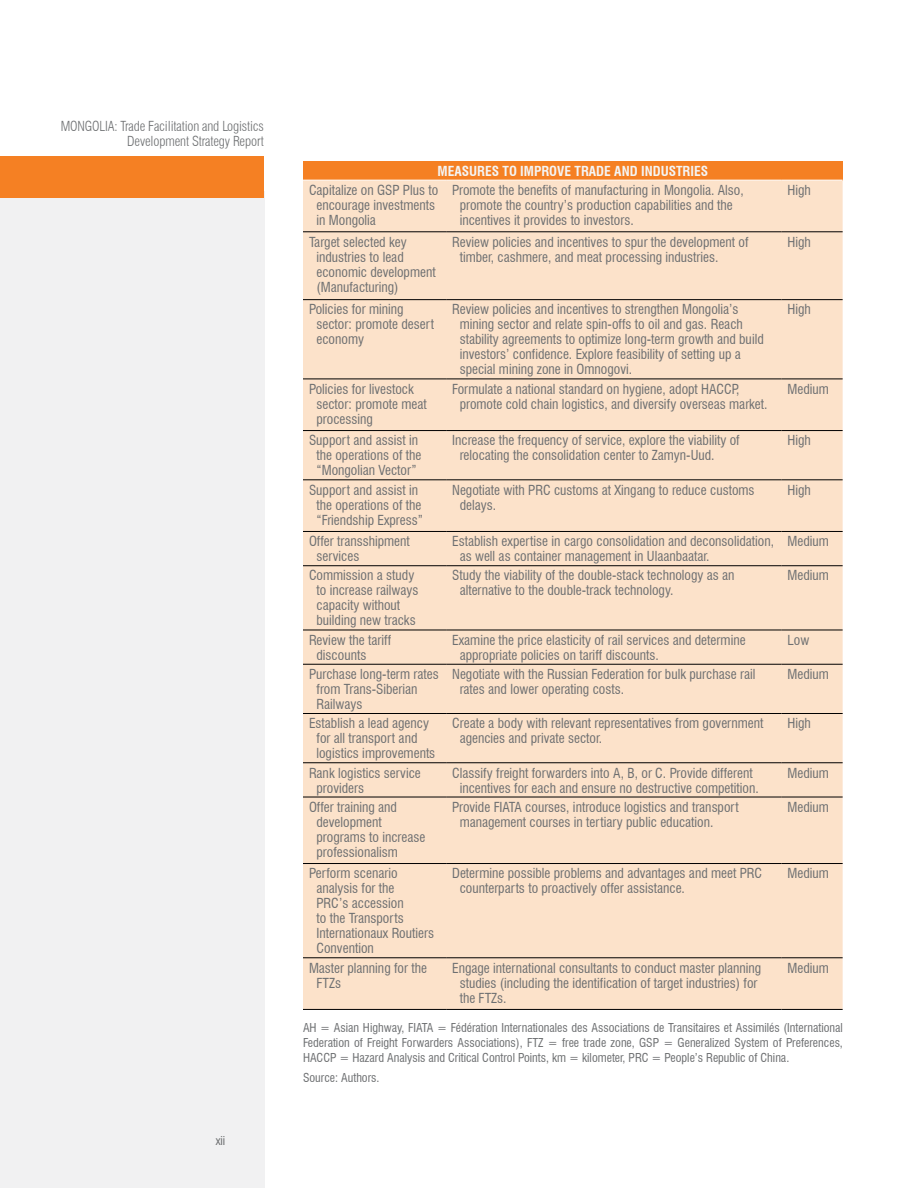
<style>
.page{position:relative;width:918px;height:1188px;background:#fff}
.page>*{position:absolute;margin:0;border:0;box-sizing:border-box;transform-origin:0 0}
.t1{font:condensed 13.5px/15px "Swiss 721 BT";color:#6d6f71}
.t2{font:300 condensed 13.5px/15px "Swiss 721 BT";letter-spacing:-.01em;color:#6d6f71;text-align:right}
.t3{font:700 condensed 13.5px "Swiss 721 BT";color:#f4f5f5}
.t4{font:condensed 12px/15px "Swiss 721 BT";color:#6d6f71;text-align:justify}
</style>
<div class="page">
<div style="left:0;top:191px;width:265px;height:997px;background:#f1f1f2"></div>
<div style="left:0;top:156px;width:264px;height:42px;background:#f58023"></div>
<div style="left:303px;top:161px;width:540px;height:19px;background:#f58023"></div>
<div style="left:303px;top:181px;width:540px;height:828px;background:#fce2ca"></div>
<hr style="left:303px;top:232px;width:143px;height:1px;background:#000">
<hr style="left:446px;top:232px;width:336px;height:1px;background:#000">
<hr style="left:782px;top:232px;width:61px;height:1px;background:#000">
<hr style="left:303px;top:299px;width:143px;height:1px;background:#000">
<hr style="left:446px;top:299px;width:336px;height:1px;background:#000">
<hr style="left:782px;top:299px;width:61px;height:1px;background:#000">
<hr style="left:303px;top:379px;width:143px;height:1px;background:#000">
<hr style="left:446px;top:379px;width:336px;height:1px;background:#000">
<hr style="left:782px;top:379px;width:61px;height:1px;background:#000">
<hr style="left:303px;top:430px;width:143px;height:1px;background:#000">
<hr style="left:446px;top:430px;width:336px;height:1px;background:#000">
<hr style="left:782px;top:430px;width:61px;height:1px;background:#000">
<hr style="left:303px;top:480px;width:143px;height:1px;background:#000">
<hr style="left:446px;top:480px;width:336px;height:1px;background:#000">
<hr style="left:782px;top:480px;width:61px;height:1px;background:#000">
<hr style="left:303px;top:531px;width:143px;height:1px;background:#000">
<hr style="left:446px;top:531px;width:336px;height:1px;background:#000">
<hr style="left:782px;top:531px;width:61px;height:1px;background:#000">
<hr style="left:303px;top:565px;width:143px;height:1px;background:#000">
<hr style="left:446px;top:565px;width:336px;height:1px;background:#000">
<hr style="left:782px;top:565px;width:61px;height:1px;background:#000">
<hr style="left:303px;top:630px;width:143px;height:1px;background:#000">
<hr style="left:446px;top:630px;width:336px;height:1px;background:#000">
<hr style="left:782px;top:630px;width:61px;height:1px;background:#000">
<hr style="left:303px;top:664px;width:143px;height:1px;background:#000">
<hr style="left:446px;top:664px;width:336px;height:1px;background:#000">
<hr style="left:782px;top:664px;width:61px;height:1px;background:#000">
<hr style="left:303px;top:713px;width:143px;height:1px;background:#000">
<hr style="left:446px;top:713px;width:336px;height:1px;background:#000">
<hr style="left:782px;top:713px;width:61px;height:1px;background:#000">
<hr style="left:303px;top:763px;width:143px;height:1px;background:#000">
<hr style="left:446px;top:763px;width:336px;height:1px;background:#000">
<hr style="left:782px;top:763px;width:61px;height:1px;background:#000">
<hr style="left:303px;top:797px;width:143px;height:1px;background:#000">
<hr style="left:446px;top:797px;width:336px;height:1px;background:#000">
<hr style="left:782px;top:797px;width:61px;height:1px;background:#000">
<hr style="left:303px;top:958px;width:143px;height:1px;background:#000">
<hr style="left:446px;top:958px;width:336px;height:1px;background:#000">
<hr style="left:782px;top:958px;width:61px;height:1px;background:#000">
<hr style="left:303px;top:1009px;width:143px;height:1px;background:#000">
<hr style="left:446px;top:1009px;width:336px;height:1px;background:#000">
<hr style="left:782px;top:1009px;width:61px;height:1px;background:#000">
<hr style="left:303px;top:863px;width:143px;height:1px;background:#000">
<hr style="left:446px;top:863px;width:336px;height:1px;background:#000">
<hr style="left:782px;top:863px;width:61px;height:1px;background:#000">
<p class="t2" style="left:61px;top:118px;width:205px">MONGOLIA: Trade Facilitation and Logistics<br>Development Strategy Report</p>
<p class="t4" style="left:216px;top:1134px;width:11px">xii</p>
<p class="t3" style="left:438px;top:163px;width:272px">MEASURES TO IMPROVE TRADE AND INDUSTRIES</p>
<p class="t1" style="left:316px;top:182px;width:123px;text-indent:-8px">Capitalize on GSP Plus to encourage investments in Mongolia</p>
<p class="t1" style="left:460px;top:182px;width:286px;text-indent:-8px">Promote the benefits of manufacturing in Mongolia. Also, promote the country’s production capabilities and the incentives it provides to investors.</p>
<p class="t1" style="left:788px;top:182px;width:25px">High</p>
<p class="t1" style="left:316px;top:234px;width:121px;text-indent:-8px">Target selected key industries to lead economic development (Manufacturing)</p>
<p class="t1" style="left:460px;top:234px;width:290px;text-indent:-8px">Review policies and incentives to spur the development of timber, cashmere, and meat processing industries.</p>
<p class="t1" style="left:788px;top:234px;width:25px">High</p>
<p class="t1" style="left:316px;top:302px;width:119px;text-indent:-8px">Policies for mining sector: promote desert economy</p>
<p class="t1" style="left:460px;top:302px;width:306px;text-indent:-8px">Review policies and incentives to strengthen Mongolia’s mining sector and relate spin-offs to oil and gas. Reach stability agreements to optimize long-term growth and build investors’ confidence. Explore feasibility of setting up a special mining zone in Omnogovi.</p>
<p class="t1" style="left:788px;top:302px;width:25px">High</p>
<p class="t1" style="left:316px;top:381px;width:112px;text-indent:-8px">Policies for livestock sector: promote meat processing</p>
<p class="t1" style="left:460px;top:381px;width:309px;text-indent:-8px">Formulate a national standard on hygiene, adopt HACCP, promote cold chain logistics, and diversify overseas market.</p>
<p class="t1" style="left:788px;top:381px;width:43px">Medium</p>
<p class="t1" style="left:309px;top:433px;width:114px;text-align:center">Support and assist in the operations of the “Mongolian Vector”</p>
<p class="t1" style="left:460px;top:433px;width:282px;text-indent:-8px">Increase the frequency of service, explore the viability of relocating the consolidation center to Zamyn-Uud.</p>
<p class="t1" style="left:788px;top:433px;width:25px">High</p>
<p class="t1" style="left:309px;top:482px;width:116px;text-align:center">Support and assist in the operations of the “Friendship Express”</p>
<p class="t1" style="left:460px;top:482px;width:296px;text-indent:-8px">Negotiate with PRC customs at Xingang to reduce customs delays.</p>
<p class="t1" style="left:788px;top:482px;width:25px">High</p>
<p class="t1" style="left:316px;top:534px;width:95px;text-indent:-8px">Offer transshipment services</p>
<p class="t1" style="left:460px;top:534px;width:316px;text-indent:-8px">Establish expertise in cargo consolidation and deconsolidation, as well as container management in Ulaanbaatar.</p>
<p class="t1" style="left:788px;top:534px;width:43px">Medium</p>
<p class="t1" style="left:316px;top:568px;width:103px;text-indent:-8px">Commission a study to increase railways capacity without building new tracks</p>
<p class="t1" style="left:460px;top:568px;width:276px;text-indent:-8px">Study the viability of the double-stack technology as an alternative to the double-track technology.</p>
<p class="t1" style="left:788px;top:568px;width:43px">Medium</p>
<p class="t1" style="left:316px;top:632px;width:76px;text-indent:-8px">Review the tariff discounts</p>
<p class="t1" style="left:460px;top:632px;width:288px;text-indent:-8px">Examine the price elasticity of rail services and determine appropriate policies on tariff discounts.</p>
<p class="t1" style="left:788px;top:632px;width:23px">Low</p>
<p class="t1" style="left:316px;top:667px;width:124px;text-indent:-8px">Purchase long-term rates from Trans-Siberian<br>Railways</p>
<p class="t1" style="left:460px;top:667px;width:297px;text-indent:-8px">Negotiate with the Russian Federation for bulk purchase rail rates and lower operating costs.</p>
<p class="t1" style="left:788px;top:667px;width:43px">Medium</p>
<p class="t1" style="left:316px;top:716px;width:120px;text-indent:-8px">Establish a lead agency for all transport and logistics improvements</p>
<p class="t1" style="left:460px;top:716px;width:305px;text-indent:-8px">Create a body with relevant representatives from government agencies and private sector.</p>
<p class="t1" style="left:788px;top:716px;width:25px">High</p>
<p class="t1" style="left:316px;top:765px;width:106px;text-indent:-8px">Rank logistics service providers</p>
<p class="t1" style="left:452px;top:765px;width:308px;text-align:center">Classify freight forwarders into A, B, or C. Provide different incentives for each and ensure no destructive competition.</p>
<p class="t1" style="left:788px;top:765px;width:43px">Medium</p>
<p class="t1" style="left:316px;top:799px;width:110px;text-indent:-8px">Offer training and development programs to increase professionalism</p>
<p class="t1" style="left:460px;top:799px;width:281px;text-indent:-8px">Provide FIATA courses, introduce logistics and transport management courses in tertiary public education.</p>
<p class="t1" style="left:788px;top:799px;width:43px">Medium</p>
<p class="t1" style="left:316px;top:866px;width:119px;text-indent:-8px">Perform scenario analysis for the<br>PRC’s accession<br>to the Transports<br>Internationaux Routiers<br>Convention</p>
<p class="t1" style="left:460px;top:866px;width:304px;text-indent:-8px">Determine possible problems and advantages and meet PRC counterparts to proactively offer assistance.</p>
<p class="t1" style="left:788px;top:866px;width:43px">Medium</p>
<p class="t1" style="left:316px;top:960px;width:112px;text-indent:-8px">Master planning for the<br>FTZs</p>
<p class="t1" style="left:460px;top:960px;width:303px;text-indent:-8px">Engage international consultants to conduct master planning studies (including the identification of target industries) for the FTZs.</p>
<p class="t1" style="left:788px;top:960px;width:43px">Medium</p>
<p class="t4" style="left:303px;top:1020px;width:541px">AH = Asian Highway, FIATA = Fédération Internationales des Associations de Transitaires et Assimilés (International Federation of Freight Forwarders Associations), FTZ = free trade zone, GSP = Generalized System of Preferences, HACCP = Hazard Analysis and Critical Control Points, km = kilometer, PRC = People’s Republic of China.</p>
<p class="t4" style="left:303px;top:1070px;width:78px">Source: Authors.</p>
</div>
